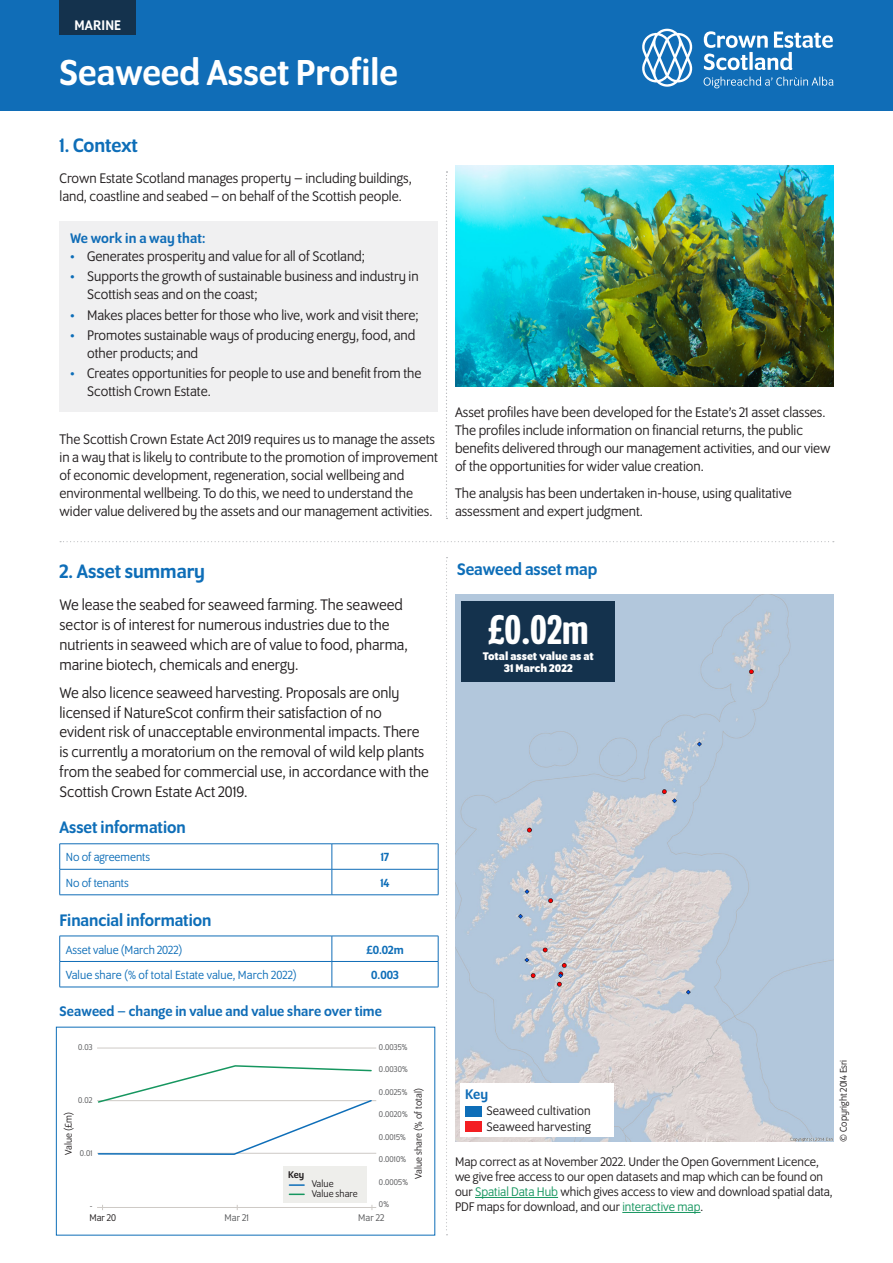
<style>
.page{position:relative;width:893px;height:1263px;background:#fff}
.page>*{position:absolute;margin:0;border:0;box-sizing:border-box;transform-origin:0 0}
.big_number{font:500 45px "Program Nar OT";color:#fff}
.t1{font:500 39px "Program OT";color:#fff}
.t2{font:500 21px "Program OT";color:#0e6eb8}
.blue_header_2{font:500 18px "Program OT";color:#0e6eb8}
.body{font:16.5px/19.8px "Program OT";color:#231f20}
.body-2{font:15px/18px "Program OT";color:#231f20}
.body_underline_to_le{font:15px/18px "Program OT";color:#231f20}
.header_3{font:500 15px "Program OT";letter-spacing:.01em;color:#106db7}
.header_3-2{font:500 15px "Program OT";letter-spacing:.01em;color:#fff}
.small_text{font:13.5px/15px "Program OT";color:#231f20}
.Table_body__centered{font:12.75px "Program OT";color:#0e6eb8}
.Table_body__centered-2{font:500 12.75px "Program OT";color:#0e6eb8}
.big_number_little_te{font:700 12px/12px "Program OT";color:#fff;text-align:center}
.small_text-2{font:10.5px/10.2px "Program OT";letter-spacing:.01em;color:#231f20}
.t3{font:10.5px "Program OT";letter-spacing:.01em;color:#57585a}
.t4{font:500 10.5px "Program OT";color:#231f20}
.t5{font:9px "Program OT";letter-spacing:.01em;color:#57585a}
.s1{color:#0e6eb8}
.s2{color:#16965f}
</style>
<div class="page">
<img style="left:455px;top:594px;width:379px;height:548px">
<div style="left:0;top:0;width:893px;height:110px;background:#106db7"></div>
<svg style="left:704px;top:31px;width:129px;height:39px"></svg>
<svg style="left:704px;top:77px;width:129px;height:11px"></svg>
<svg style="left:642px;top:29px;width:51px;height:58px"></svg>
<svg style="left:59px;top:844px;width:1px;height:51px"></svg>
<hr style="left:60px;top:843px;width:272px;height:1px;background:#106db7">
<hr style="left:60px;top:869px;width:272px;height:1px;background:#106db7">
<hr style="left:60px;top:894px;width:272px;height:1px;background:#106db7">
<svg style="left:332px;top:844px;width:1px;height:50px"></svg>
<hr style="left:332px;top:843px;width:106px;height:1px;background:#106db7">
<svg style="left:438px;top:844px;width:1px;height:51px"></svg>
<hr style="left:332px;top:869px;width:106px;height:1px;background:#106db7">
<hr style="left:332px;top:894px;width:106px;height:1px;background:#106db7">
<hr style="left:60px;top:936px;width:272px;height:1px;background:#106db7">
<hr style="left:332px;top:936px;width:106px;height:1px;background:#106db7">
<svg style="left:59px;top:936px;width:1px;height:51px"></svg>
<hr style="left:60px;top:961px;width:272px;height:1px;background:#106db7">
<hr style="left:60px;top:987px;width:272px;height:1px;background:#106db7">
<svg style="left:332px;top:936px;width:1px;height:51px"></svg>
<hr style="left:332px;top:961px;width:106px;height:1px;background:#106db7">
<svg style="left:438px;top:936px;width:1px;height:51px"></svg>
<hr style="left:332px;top:987px;width:106px;height:1px;background:#106db7">
<div style="left:461px;top:1083px;width:153px;height:53px;background:#fff"></div>
<div style="left:462px;top:601px;width:153px;height:80px;background:#14324d"></div>
<div style="left:60px;top:0;width:76px;height:34px;background:#14324d"></div>
<svg style="left:60px;top:541px;width:774px;height:1px"></svg>
<svg style="left:446px;top:171px;width:1px;height:348px"></svg>
<img style="left:455px;top:166px;width:379px;height:221px">
<div style="left:60px;top:221px;width:378px;height:191px;background:#f0f0f1"></div>
<div style="left:465px;top:1107px;width:17px;height:10px;background:#0e6eb8"></div>
<div style="left:465px;top:1121px;width:17px;height:10px;background:#f31e22"></div>
<svg style="left:446px;top:557px;width:1px;height:678px"></svg>
<hr style="left:475px;top:1197px;width:83px;height:1px;background:#16965f">
<hr style="left:622px;top:1212px;width:78px;height:1px;background:#16965f">
<hr style="left:97px;top:1048px;width:279px;height:1px;background:#cecac6">
<hr style="left:97px;top:1100px;width:279px;height:1px;background:#cecac6">
<hr style="left:97px;top:1153px;width:279px;height:1px;background:#cecac6">
<hr style="left:97px;top:1207px;width:279px;height:1px;background:#cecac6">
<svg style="left:97px;top:1065px;width:276px;height:90px"></svg>
<div style="left:283px;top:1166px;width:84px;height:36px;background:#eeeeeb"></div>
<svg style="left:289px;top:1184px;width:15px;height:2px"></svg>
<svg style="left:289px;top:1193px;width:15px;height:2px"></svg>
<p class="header_3-2" style="left:75px;top:16px;width:48px">MARINE</p>
<p class="t1" style="left:60px;top:51px;width:340px">Seaweed Asset Profile</p>
<p class="t2" style="left:60px;top:134px;width:80px">1. Context</p>
<p class="body-2" style="left:60px;top:169px;width:354px">Crown Estate Scotland manages property – including buildings, land, coastline and seabed – on behalf of the Scottish people.</p>
<p class="header_3" style="left:70px;top:230px;width:137px">We work in a way that:</p>
<p class="body-2" style="left:70px;top:247px;width:296px"><span class="s1">•</span> Generates prosperity and value for all of Scotland;</p>
<p class="body-2" style="left:87px;top:268px;width:333px;text-indent:-17px"><span class="s1">•</span> Supports the growth of sustainable business and industry in<br>Scottish seas and on the coast;</p>
<p class="body-2" style="left:70px;top:306px;width:350px"><span class="s1">•</span> Makes places better for those who live, work and visit there;</p>
<p class="body-2" style="left:87px;top:326px;width:330px;text-indent:-17px"><span class="s1">•</span> Promotes sustainable ways of producing energy, food, and other products; and</p>
<p class="body-2" style="left:87px;top:364px;width:336px;text-indent:-17px"><span class="s1">•</span> Creates opportunities for people to use and benefit from the<br>Scottish Crown Estate.</p>
<p class="body-2" style="left:60px;top:430px;width:380px">The Scottish Crown Estate Act 2019 requires us to manage the assets in a way that is likely to contribute to the promotion of improvement of economic development, regeneration, social wellbeing and environmental wellbeing. To do this, we need to understand the wider value delivered by the assets and our management activities.</p>
<p class="body-2" style="left:455px;top:403px;width:377px">Asset profiles have been developed for the Estate’s 21 asset classes.<br>The profiles include information on financial returns, the public benefits delivered through our management activities, and our view of the opportunities for wider value creation.</p>
<p class="body_underline_to_le" style="left:455px;top:484px;width:338px">The analysis has been undertaken in-house, using qualitative assessment and expert judgment.</p>
<p class="t2" style="left:60px;top:559px;width:147px">2. Asset summary</p>
<p class="body" style="left:60px;top:595px;width:350px">We lease the seabed for seaweed farming. The seaweed sector is of interest for numerous industries due to the nutrients in seaweed which are of value to food, pharma, marine biotech, chemicals and energy.</p>
<p class="body" style="left:60px;top:682px;width:371px">We also licence seaweed harvesting. Proposals are only licensed if NatureScot confirm their satisfaction of no evident risk of unacceptable environmental impacts. There is currently a moratorium on the removal of wild kelp plants from the seabed for commercial use, in accordance with the Scottish Crown Estate Act 2019.</p>
<p class="blue_header_2" style="left:60px;top:817px;width:128px">Asset information</p>
<p class="Table_body__centered" style="left:66px;top:850px;width:86px">No of agreements</p>
<p class="Table_body__centered-2" style="left:381px;top:850px;width:10px">17</p>
<p class="Table_body__centered" style="left:66px;top:876px;width:65px">No of tenants</p>
<p class="Table_body__centered-2" style="left:380px;top:876px;width:11px">14</p>
<p class="blue_header_2" style="left:60px;top:909px;width:154px">Financial information</p>
<p class="Table_body__centered" style="left:66px;top:942px;width:118px">Asset value (March 2022)</p>
<p class="Table_body__centered-2" style="left:366px;top:942px;width:39px">£0.02m</p>
<p class="Table_body__centered" style="left:66px;top:968px;width:233px">Value share (% of total Estate value, March 2022)</p>
<p class="Table_body__centered-2" style="left:371px;top:968px;width:29px">0.003</p>
<p class="header_3" style="left:60px;top:1003px;width:324px">Seaweed – change in value and value share over time</p>
<p class="t5" style="left:78px;top:1042px;width:16px">0.03</p>
<p class="t5" style="left:78px;top:1095px;width:16px">0.02</p>
<p class="small_text-2" style="left:63px;top:1155px;width:45px;rotate:-90deg">Value (£m)</p>
<p class="t5" style="left:80px;top:1148px;width:14px">0.01</p>
<p class="t5" style="left:90px;top:1201px;width:4px">-</p>
<p class="t4" style="left:288px;top:1168px;width:18px">Key</p>
<p class="small_text-2" style="left:312px;top:1178px;width:48px">Value<br>Value share</p>
<p class="t5" style="left:379px;top:1042px;width:30px">0.0035%</p>
<p class="t5" style="left:379px;top:1064px;width:30px">0.0030%</p>
<p class="t5" style="left:379px;top:1087px;width:30px">0.0025%</p>
<p class="t5" style="left:379px;top:1109px;width:30px">0.0020%</p>
<p class="t5" style="left:379px;top:1132px;width:28px">0.0015%</p>
<p class="t5" style="left:379px;top:1154px;width:29px">0.0010%</p>
<p class="t5" style="left:379px;top:1177px;width:30px">0.0005%</p>
<p class="t5" style="left:379px;top:1199px;width:11px">0%</p>
<p class="small_text-2" style="left:413px;top:1179px;width:93px;rotate:-90deg">Value share (% of total)</p>
<p class="small_text-2" style="left:89px;top:1212px;width:28px">Mar 20</p>
<p class="t3" style="left:225px;top:1211px;width:26px">Mar 21</p>
<p class="t3" style="left:358px;top:1211px;width:28px">Mar 22</p>
<p class="blue_header_2" style="left:457px;top:559px;width:142px">Seaweed asset map</p>
<p class="big_number" style="left:488px;top:605px;width:102px">£0.02m</p>
<p class="big_number_little_te" style="left:483px;top:650px;width:112px">Total asset value as at<br>31 March 2022</p>
<p class="header_3" style="left:465px;top:1086px;width:25px">Key</p>
<p class="small_text" style="left:486px;top:1103px;width:106px">Seaweed cultivation</p>
<p class="small_text" style="left:486px;top:1119px;width:106px">Seaweed harvesting</p>
<p class="small_text-2" style="left:838px;top:1142px;width:84px;rotate:-90deg">© Copyright 2014 Esri</p>
<p class="small_text" style="left:455px;top:1154px;width:379px">Map correct as at November 2022. Under the Open Government Licence, we give free access to our open datasets and map which can be found on our <span class="s2">Spatial Data Hub</span> which gives access to view and download spatial data, PDF maps for download, and our <span class="s2">interactive map</span>.</p>
</div>
